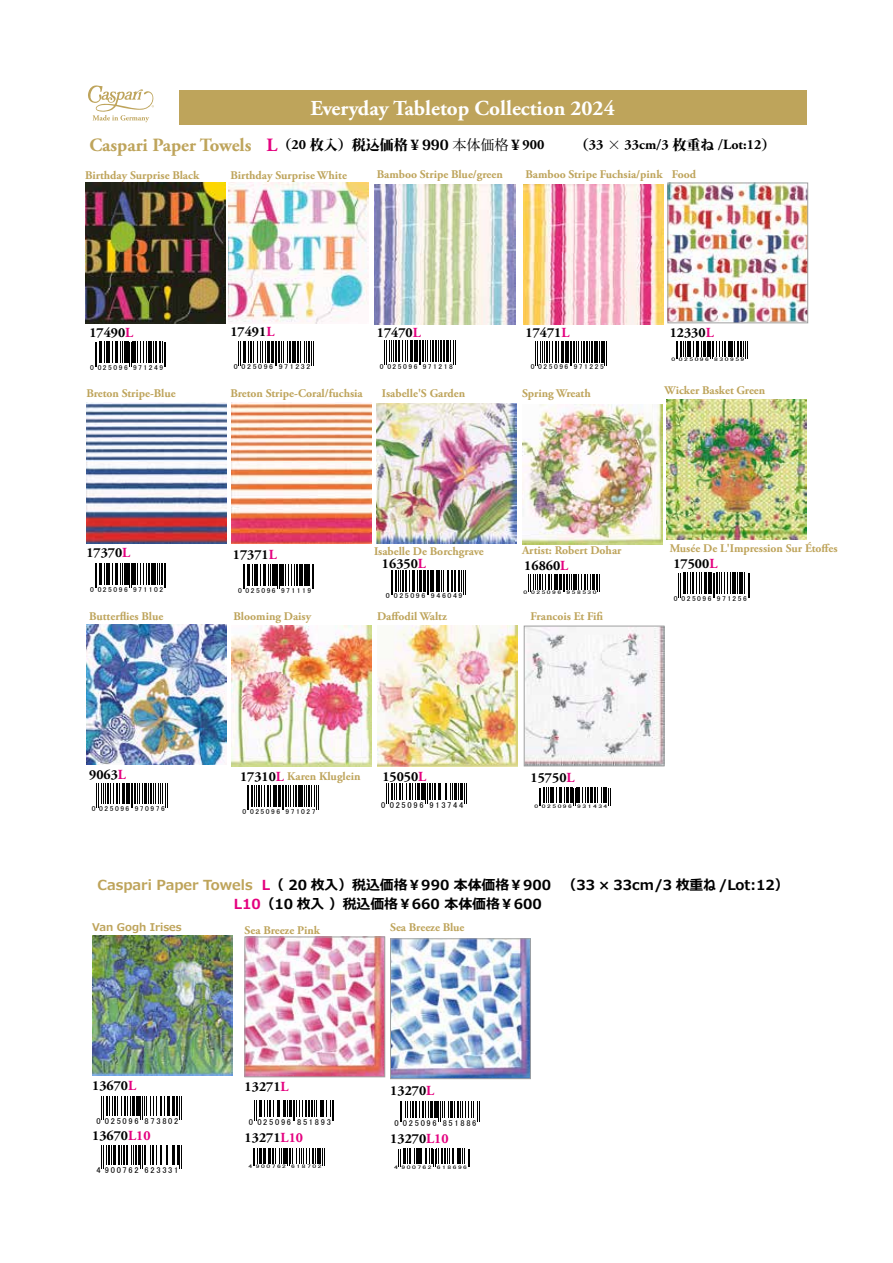
<style>
.page{position:relative;width:893px;height:1263px;background:#fff}
.page>*{position:absolute;margin:0;border:0;box-sizing:border-box;transform-origin:0 0}
.t1{font:700 21.3px "Adobe Garamond Pro";color:#fff}
.t2{font:800 14.1px "Koz Min Pro";color:#000}
.t3{font:700 13.8px "Adobe Garamond Pro";color:#000}
.t4{font:700 13.8px "Meiryo UI";color:#000}
.t5{font:700 11.7px "Adobe Garamond Pro";color:#bea45b}
.t6{font:700 10.65px "Meiryo UI";color:#bea45b}
.t7{font:8.4px "MS UI Gothic";letter-spacing:.2em;color:#000}
.t8{font:7.05px "MS UI Gothic";letter-spacing:.2em;color:#000;scale:1.06 1}
.t9{font:7.05px "MS UI Gothic";letter-spacing:.2em;color:#000;scale:1.11 1}
.t10{font:5.1px "MS UI Gothic";letter-spacing:.2em;color:#000;scale:1.49 1}
.s1{font-family:"Adobe Garamond Pro";font-weight:700;font-size:18.75px;color:#bea45b}
.s2{font-family:"Adobe Garamond Pro";font-weight:700;font-size:18.75px;color:#e4007f}
.s3{font-family:"Adobe Garamond Pro";font-weight:700}
.s4{font-family:"Koz Min Pr 6 N";font-weight:400}
.s5{font-family:"Koz Min Pr 6 N";font-weight:400;font-size:18.75px;color:#e4007f}
.s6{color:#e4007f}
.s7{color:#bea45b}
</style>
<div class="page">
<svg style="left:88px;top:85px;width:66px;height:37px"></svg>
<div style="left:179px;top:91px;width:627px;height:34px;background:#bea45b"></div>
<img style="left:231px;top:403px;width:141px;height:140px">
<img style="left:86px;top:403px;width:141px;height:140px">
<svg style="left:243px;top:564px;width:71px;height:25px"></svg>
<svg style="left:95px;top:563px;width:71px;height:25px"></svg>
<img style="left:522px;top:404px;width:140px;height:141px">
<svg style="left:528px;top:574px;width:72px;height:18px"></svg>
<img style="left:377px;top:403px;width:140px;height:141px">
<svg style="left:391px;top:570px;width:75px;height:25px"></svg>
<img style="left:666px;top:400px;width:141px;height:140px">
<img style="left:228px;top:183px;width:141px;height:140px">
<img style="left:85px;top:183px;width:140px;height:140px">
<img style="left:523px;top:185px;width:141px;height:140px">
<img style="left:375px;top:185px;width:140px;height:140px">
<img style="left:231px;top:626px;width:141px;height:140px">
<svg style="left:95px;top:342px;width:71px;height:25px"></svg>
<svg style="left:238px;top:341px;width:76px;height:25px"></svg>
<svg style="left:678px;top:573px;width:72px;height:24px"></svg>
<svg style="left:535px;top:341px;width:72px;height:25px"></svg>
<svg style="left:384px;top:340px;width:72px;height:25px"></svg>
<svg style="left:247px;top:785px;width:72px;height:25px"></svg>
<img style="left:526px;top:628px;width:136px;height:136px">
<div style="left:524px;top:626px;width:140px;height:140px;border:1px solid #9fa0a0"></div>
<svg style="left:539px;top:788px;width:72px;height:17px"></svg>
<img style="left:377px;top:626px;width:140px;height:140px">
<svg style="left:386px;top:784px;width:81px;height:20px"></svg>
<img style="left:670px;top:185px;width:136px;height:136px">
<div style="left:668px;top:183px;width:140px;height:140px;border:1px solid #9fa0a0"></div>
<svg style="left:676px;top:341px;width:72px;height:18px"></svg>
<img style="left:86px;top:624px;width:141px;height:140px">
<svg style="left:96px;top:783px;width:72px;height:24px"></svg>
<img style="left:92px;top:935px;width:141px;height:141px">
<svg style="left:101px;top:1096px;width:81px;height:24px"></svg>
<svg style="left:101px;top:1145px;width:81px;height:24px"></svg>
<img style="left:247px;top:939px;width:136px;height:136px">
<div style="left:245px;top:937px;width:140px;height:140px;border:1px solid #9fa0a0"></div>
<svg style="left:253px;top:1148px;width:72px;height:18px"></svg>
<img style="left:392px;top:940px;width:137px;height:137px">
<div style="left:390px;top:938px;width:141px;height:141px;border:1px solid #9fa0a0"></div>
<svg style="left:400px;top:1149px;width:70px;height:17px"></svg>
<svg style="left:254px;top:1100px;width:80px;height:20px"></svg>
<svg style="left:400px;top:1102px;width:80px;height:20px"></svg>
<h1 class="t1" style="left:264px;top:96px;width:306px">Everyday Tabletop Collection 2022</h1>
<h1 class="t1" style="left:311px;top:96px;width:306px">Everyday Tabletop Collection 2024</h1>
<p class="t2" style="left:90px;top:134px;width:687px"><span class="s1">Caspari Paper Towels</span> <span class="s2">L</span>（<span class="s3">20</span> 枚入）税込価格￥990 <span class="s4">本体価格</span>￥<span class="s3">900</span><span class="s5">　　</span>（<span class="s3">33</span> × <span class="s3">33cm</span>/<span class="s3">3</span> 枚重ね /<span class="s3">Lot:12</span>）</p>
<p class="t5" style="left:85px;top:168px;width:116px">Birthday Surprise Black</p>
<p class="t5" style="left:230px;top:168px;width:118px">Birthday Surprise White</p>
<p class="t5" style="left:377px;top:167px;width:127px">Bamboo Stripe Blue/green</p>
<p class="t5" style="left:525px;top:167px;width:139px">Bamboo Stripe Fuchsia/pink</p>
<p class="t5" style="left:672px;top:167px;width:26px">Food</p>
<p class="t3" style="left:89px;top:324px;width:46px">17490<span class="s6">L</span></p>
<p class="t3" style="left:230px;top:323px;width:46px">17491<span class="s6">L</span></p>
<p class="t3" style="left:377px;top:324px;width:46px">17470<span class="s6">L</span></p>
<p class="t3" style="left:525px;top:324px;width:46px">17471<span class="s6">L</span></p>
<p class="t3" style="left:670px;top:325px;width:46px">12330<span class="s6">L</span></p>
<p class="t10" style="left:671px;top:357px;width:50px">0 025096 830959</p>
<p class="t8" style="left:90px;top:364px;width:70px">0 025096 971249</p>
<p class="t9" style="left:234px;top:363px;width:71px">0 025096 971232</p>
<p class="t8" style="left:380px;top:362px;width:70px">0 025096 971218</p>
<p class="t8" style="left:531px;top:363px;width:70px">0 025096 971225</p>
<p class="t5" style="left:86px;top:386px;width:91px">Breton Stripe-Blue</p>
<p class="t5" style="left:230px;top:386px;width:134px">Breton Stripe-Coral/fuchsia</p>
<p class="t5" style="left:382px;top:386px;width:85px">Isabelle'S Garden</p>
<p class="t5" style="left:522px;top:386px;width:70px">Spring Wreath</p>
<p class="t5" style="left:665px;top:384px;width:102px">Wicker Basket Green</p>
<p class="t3" style="left:86px;top:544px;width:46px">17370<span class="s6">L</span></p>
<p class="t3" style="left:233px;top:546px;width:46px">17371<span class="s6">L</span></p>
<p class="t8" style="left:90px;top:586px;width:70px">0 025096 971102</p>
<p class="t8" style="left:238px;top:587px;width:70px">0 025096 971119</p>
<p class="t5" style="left:374px;top:545px;width:111px">Isabelle De Borchgrave</p>
<p class="t3" style="left:382px;top:555px;width:46px">16350<span class="s6">L</span></p>
<p class="t9" style="left:386px;top:592px;width:71px">0 025096 946049</p>
<p class="t5" style="left:522px;top:544px;width:101px">Artist: Robert Dohar</p>
<p class="t3" style="left:524px;top:558px;width:46px">16860<span class="s6">L</span></p>
<p class="t10" style="left:524px;top:590px;width:50px">0 025096 958530</p>
<p class="t5" style="left:670px;top:541px;width:169px">Musée De L'Impression Sur Étoffes</p>
<p class="t3" style="left:673px;top:555px;width:46px">17500<span class="s6">L</span></p>
<p class="t8" style="left:674px;top:595px;width:70px">0 025096 971256</p>
<p class="t5" style="left:89px;top:609px;width:76px">Butterflies Blue</p>
<p class="t5" style="left:234px;top:610px;width:79px">Blooming Daisy</p>
<p class="t5" style="left:377px;top:610px;width:71px">Daffodil Waltz</p>
<p class="t5" style="left:531px;top:610px;width:74px">Francois Et Fifi</p>
<p class="t3" style="left:89px;top:766px;width:38px">9063<span class="s6">L</span></p>
<p class="t8" style="left:92px;top:805px;width:70px">0 025096 970976</p>
<p class="t5" style="left:287px;top:769px;width:75px">Karen Kluglein</p>
<p class="t3" style="left:240px;top:769px;width:46px">17310<span class="s6">L</span></p>
<p class="t8" style="left:243px;top:808px;width:70px">0 025096 971027</p>
<p class="t3" style="left:382px;top:769px;width:46px">15050<span class="s6">L</span></p>
<p class="t7" style="left:381px;top:801px;width:84px">0 025096 913744</p>
<p class="t3" style="left:531px;top:770px;width:46px">15750<span class="s6">L</span></p>
<p class="t10" style="left:534px;top:803px;width:50px">0 025096 931434</p>
<p class="t4" style="left:98px;top:875px;width:692px"><span class="s7">Caspari Paper Towels</span> <span class="s6">L</span>（ 20 枚入）税込価格￥990 本体価格￥900<span class="s6">　　</span>（33 × 33cm/3 枚重ね /Lot:12）</p>
<p class="t6" style="left:92px;top:920px;width:91px">Van Gogh Irises</p>
<p class="t4" style="left:234px;top:894px;width:309px"><span class="s6">L10</span>（10 枚入 ）税込価格￥660 本体価格￥600</p>
<p class="t5" style="left:245px;top:923px;width:77px">Sea Breeze Pink</p>
<p class="t5" style="left:390px;top:921px;width:76px">Sea Breeze Blue</p>
<p class="t3" style="left:92px;top:1078px;width:46px">13670<span class="s6">L</span></p>
<p class="t3" style="left:92px;top:1128px;width:60px">13670<span class="s6">L10</span></p>
<p class="t7" style="left:96px;top:1117px;width:84px">0 025096 873802</p>
<p class="t7" style="left:96px;top:1166px;width:84px">4 900762 623331</p>
<p class="t3" style="left:245px;top:1079px;width:46px">13271<span class="s6">L</span></p>
<p class="t3" style="left:390px;top:1082px;width:46px">13270<span class="s6">L</span></p>
<p class="t7" style="left:249px;top:1117px;width:84px">0 025096 851893</p>
<p class="t7" style="left:394px;top:1119px;width:84px">0 025096 851886</p>
<p class="t3" style="left:245px;top:1129px;width:60px">13271<span class="s6">L10</span></p>
<p class="t10" style="left:248px;top:1164px;width:50px">4 900762 618702</p>
<p class="t3" style="left:390px;top:1130px;width:60px">13270<span class="s6">L10</span></p>
<p class="t10" style="left:394px;top:1164px;width:50px">4 900762 618696</p>
</div>
